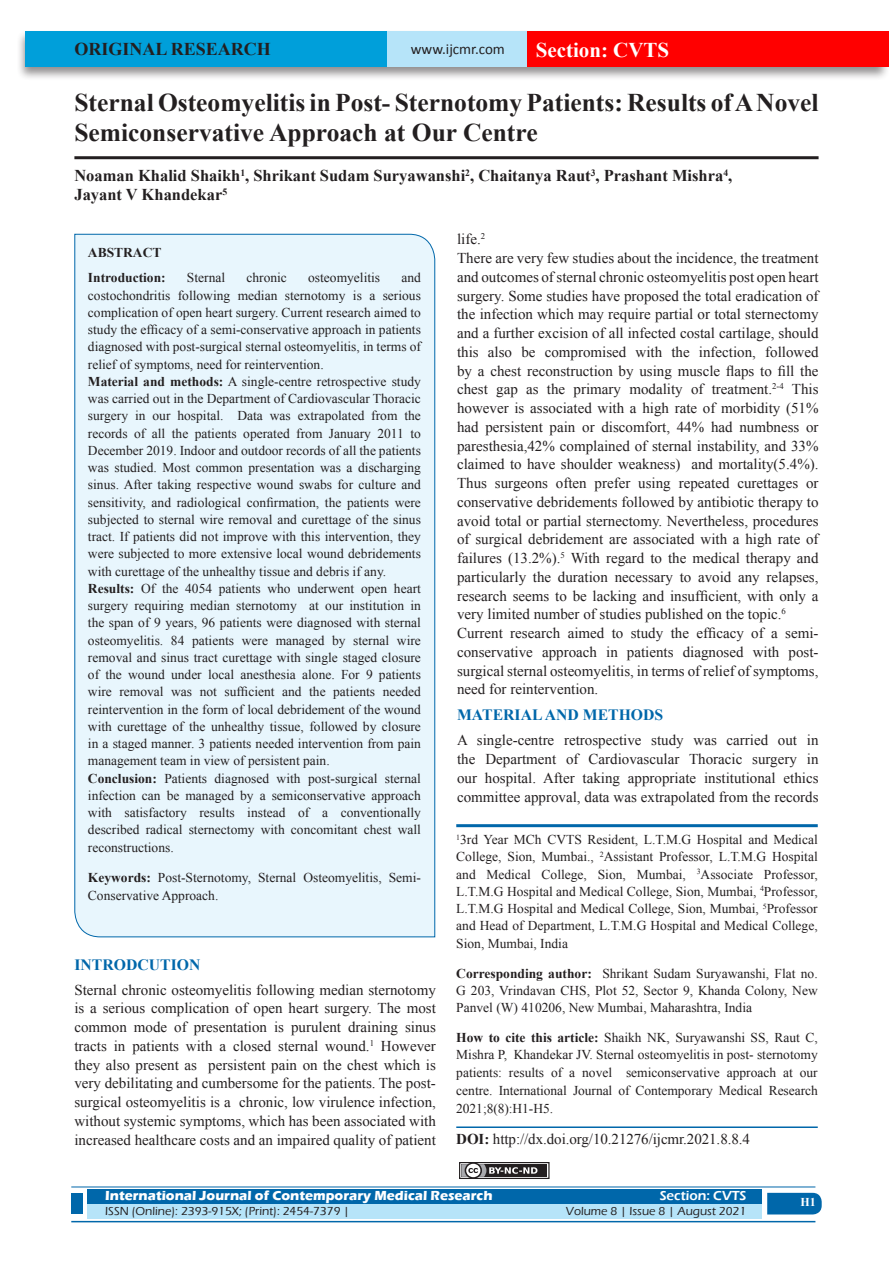
<style>
.page{position:relative;width:893px;height:1263px;background:#fff}
.page>*{position:absolute;margin:0;border:0;box-sizing:border-box;transform-origin:0 0}
.A_Title_New{font:700 25.5px/30px "Times New Roman";color:#231f20}
.t1{font:700 21px "Times New Roman";color:#fff}
.AT_new{font:700 18px "Times New Roman";color:#231f20}
.AU-New{font:700 16.5px/18.8px "Times New Roman";color:#231f20}
.t2{font:700 15.75px "Times New Roman";color:#0067aa}
.TX_New{font:15px/18.8px "Times New Roman";color:#231f20;text-align:justify}
.t3{font:15px "Calibri";color:#231f20}
.Affi_New{font:13.5px/17.2px "Times New Roman";color:#231f20}
.HTC_new{font:13.5px/17.7px "Times New Roman";letter-spacing:-.005em;color:#231f20;text-align:justify}
.Corresponding{font:13.5px/17.2px "Times New Roman";color:#231f20;text-align:justify}
.t4{font:700 13.5px "Eras ITC";color:#fff}
.t5{font:700 13.5px/25.8px "Times New Roman";color:#231f20}
.t6{font:600 13.5px "Eras ITC";color:#fff}
.t7{font:500 12px "Eras ITC";color:#231f20}
.t8{font:700 12px "Times New Roman";color:#fff}
.s1{font-weight:700}
</style>
<div class="page">
<div style="left:16px;top:29px;width:875px;height:52px;background:#231f20;opacity:.5"></div>
<div style="left:25px;top:31px;width:858px;height:35px;background:#b6e4f9"></div>
<div style="left:25px;top:31px;width:362px;height:35px;background:#009fda"></div>
<div style="left:527px;top:31px;width:361px;height:35px;background:#f00"></div>
<div style="left:459px;top:1162px;width:91px;height:17px;border:1px solid #231f20"></div>
<div style="left:461px;top:1164px;width:86px;height:13px;background:#231f20"></div>
<svg style="left:461px;top:1162px;width:76px;height:17px"></svg>
<div style="left:87px;top:1189px;width:674px;height:15px;background:#0067aa"></div>
<div style="left:87px;top:1204px;width:674px;height:15px;background:#b6e4f9"></div>
<svg style="left:767px;top:1193px;width:55px;height:21px"></svg>
<hr style="left:71px;top:1186px;width:744px;height:1px;background:#0067aa">
<hr style="left:71px;top:1221px;width:744px;height:1px;background:#0067aa">
<div style="left:71px;top:1193px;width:12px;height:21px;background:#0067aa"></div>
<hr style="left:74px;top:156px;width:745px;height:3px;background:#231f20">
<div style="left:74px;top:233px;width:361px;height:705px;background:#e8f6fd"></div>
<hr style="left:456px;top:824px;width:362px;height:3px;background:#0067aa">
<hr style="left:456px;top:1126px;width:362px;height:2px;background:#0067aa">
<p class="AT_new" style="left:74px;top:36px;width:198px">ORIGINAL RESEARCH</p>
<p class="t3" style="left:411px;top:40px;width:96px">www.ijcmr.com</p>
<h2 class="t1" style="left:536px;top:35px;width:135px">Section: CVTS</h2>
<p class="A_Title_New" style="left:74px;top:87px;width:746px">Sternal Osteomyelitis in Post- Sternotomy Patients: Results of A Novel<br>Semiconservative Approach at Our Centre</p>
<p class="AU-New" style="left:74px;top:166px;width:659px">Noaman Khalid Shaikh<sup>1</sup>, Shrikant Sudam Suryawanshi<sup>2</sup>, Chaitanya Raut<sup>3</sup>, Prashant Mishra<sup>4</sup>,<br>Jayant V Khandekar<sup>5</sup></p>
<p class="t5" style="left:88px;top:239px;width:79px">ABSTRACT<br>Introduction:</p>
<p class="Affi_New" style="left:88px;top:269px;width:335px;text-indent:314px">and costochondritis following median sternotomy is a serious complication of open heart surgery. Current research aimed to study the efficacy of a semi-conservative approach in patients diagnosed with post-surgical sternal osteomyelitis, in terms of relief of symptoms, need for reintervention.<br><span class="s1">Material and methods:</span> A single-centre retrospective study was carried out in the Department of Cardiovascular Thoracic surgery in our hospital. Data was extrapolated from the records of all the patients operated from January 2011 to December 2019. Indoor and outdoor records of all the patients was studied. Most common presentation was a discharging sinus. After taking respective wound swabs for culture and sensitivity, and radiological confirmation, the patients were subjected to sternal wire removal and curettage of the sinus tract. If patients did not improve with this intervention, they were subjected to more extensive local wound debridements with curettage of the unhealthy tissue and debris if any.<br><span class="s1">Results:</span> Of the 4054 patients who underwent open heart surgery requiring median sternotomy at our institution in the span of 9 years, 96 patients were diagnosed with sternal osteomyelitis. 84 patients were managed by sternal wire removal and sinus tract curettage with single staged closure of the wound under local anesthesia alone. For 9 patients wire removal was not sufficient and the patients needed reintervention in the form of local debridement of the wound with curettage of the unhealthy tissue, followed by closure in a staged manner. 3 patients needed intervention from pain management team in view of persistent pain.<br><span class="s1">Conclusion:</span> Patients diagnosed with post-surgical sternal infection can be managed by a semiconservative approach with satisfactory results instead of a conventionally described radical sternectomy with concomitant chest wall reconstructions.</p>
<p class="Affi_New" style="left:88px;top:869px;width:335px;line-height:18px"><span class="s1">Keywords:</span> Post-Sternotomy, Sternal Osteomyelitis, Semi-<br>Conservative Approach.</p>
<p class="Affi_New" style="left:187px;top:269px;width:40px">Sternal</p>
<p class="Affi_New" style="left:246px;top:269px;width:42px">chronic</p>
<p class="Affi_New" style="left:308px;top:269px;width:74px">osteomyelitis</p>
<h1 class="t2" style="left:74px;top:953px;width:127px">INTRODCUTION</h1>
<p class="TX_New" style="left:74px;top:980px;width:363px">Sternal chronic osteomyelitis following median sternotomy is a serious complication of open heart surgery. The most common mode of presentation is purulent draining sinus tracts in patients with a closed sternal wound.<sup>1</sup> However they also present as persistent pain on the chest which is very debilitating and cumbersome for the patients. The post&shy;surgical osteomyelitis is a chronic, low virulence infection, without systemic symptoms, which has been associated with increased healthcare costs and an impaired quality of patient</p>
<p class="TX_New" style="left:457px;top:230px;width:30px">life.<sup>2</sup></p>
<p class="TX_New" style="left:457px;top:248px;width:363px">There are very few studies about the incidence, the treatment and outcomes of sternal chronic osteomyelitis post open heart surgery. Some studies have proposed the total eradication of the infection which may require partial or total sternectomy and a further excision of all infected costal cartilage, should this also be compromised with the infection, followed by a chest reconstruction by using muscle flaps to fill the chest gap as the primary modality of treatment.<sup>2-4</sup> This however is associated with a high rate of morbidity (51% had persistent pain or discomfort, 44% had numbness or paresthesia,42% complained of sternal instability, and 33% claimed to have shoulder weakness) and mortality(5.4%).<br>Thus surgeons often prefer using repeated curettages or conservative debridements followed by antibiotic therapy to avoid total or partial sternectomy. Nevertheless, procedures of surgical debridement are associated with a high rate of failures (13.2%).<sup>5</sup> With regard to the medical therapy and particularly the duration necessary to avoid any relapses, research seems to be lacking and insufficient, with only a very limited number of studies published on the topic.<sup>6</sup></p>
<p class="TX_New" style="left:457px;top:623px;width:363px">Current research aimed to study the efficacy of a semi&shy;conservative approach in patients diagnosed with post&shy;surgical sternal osteomyelitis, in terms of relief of symptoms, need for reintervention.</p>
<h1 class="t2" style="left:457px;top:704px;width:208px">MATERIAL AND METHODS</h1>
<p class="TX_New" style="left:457px;top:731px;width:363px">A single-centre retrospective study was carried out in the Department of Cardiovascular Thoracic surgery in our hospital. After taking appropriate institutional ethics committee approval, data was extrapolated from the records</p>
<p class="Affi_New" style="left:456px;top:831px;width:363px;text-align:justify"><sup>1</sup>3rd Year MCh CVTS Resident, L.T.M.G Hospital and Medical College, Sion, Mumbai., <sup>2</sup>Assistant Professor, L.T.M.G Hospital and Medical College, Sion, Mumbai, <sup>3</sup>Associate Professor, L.T.M.G Hospital and Medical College, Sion, Mumbai, <sup>4</sup>Professor, L.T.M.G Hospital and Medical College, Sion, Mumbai, <sup>5</sup>Professor and Head of Department, L.T.M.G Hospital and Medical College, Sion, Mumbai, India</p>
<p class="Corresponding" style="left:456px;top:964px;width:363px"><span class="s1">Corresponding author:</span> Shrikant Sudam Suryawanshi, Flat no.<br>G 203, Vrindavan CHS, Plot 52, Sector 9, Khanda Colony, New Panvel (W) 410206, New Mumbai, Maharashtra, India</p>
<p class="HTC_new" style="left:456px;top:1029px;width:363px"><span class="s1">How to cite this article:</span> Shaikh NK, Suryawanshi SS, Raut C, Mishra P, Khandekar JV. Sternal osteomyelitis in post- sternotomy patients: results of a novel semiconservative approach at our centre. International Journal of Contemporary Medical Research 2021;8(8):H1-H5.</p>
<p class="TX_New" style="left:456px;top:1129px;width:295px"><span class="s1">DOI:</span> http://dx.doi.org/10.21276/ijcmr.2021.8.8.4</p>
<p class="t4" style="left:105px;top:1188px;width:389px">International Journal of Contemporary Medical Research</p>
<p class="t6" style="left:660px;top:1188px;width:88px">Section: CVTS</p>
<p class="t7" style="left:105px;top:1204px;width:246px">ISSN (Online): 2393-915X; (Print): 2454-7379 |</p>
<p class="t7" style="left:566px;top:1204px;width:182px">Volume 8 | Issue 8 | August 2021</p>
<h4 class="t8" style="left:800px;top:1194px;width:17px">H1</h4>
</div>
